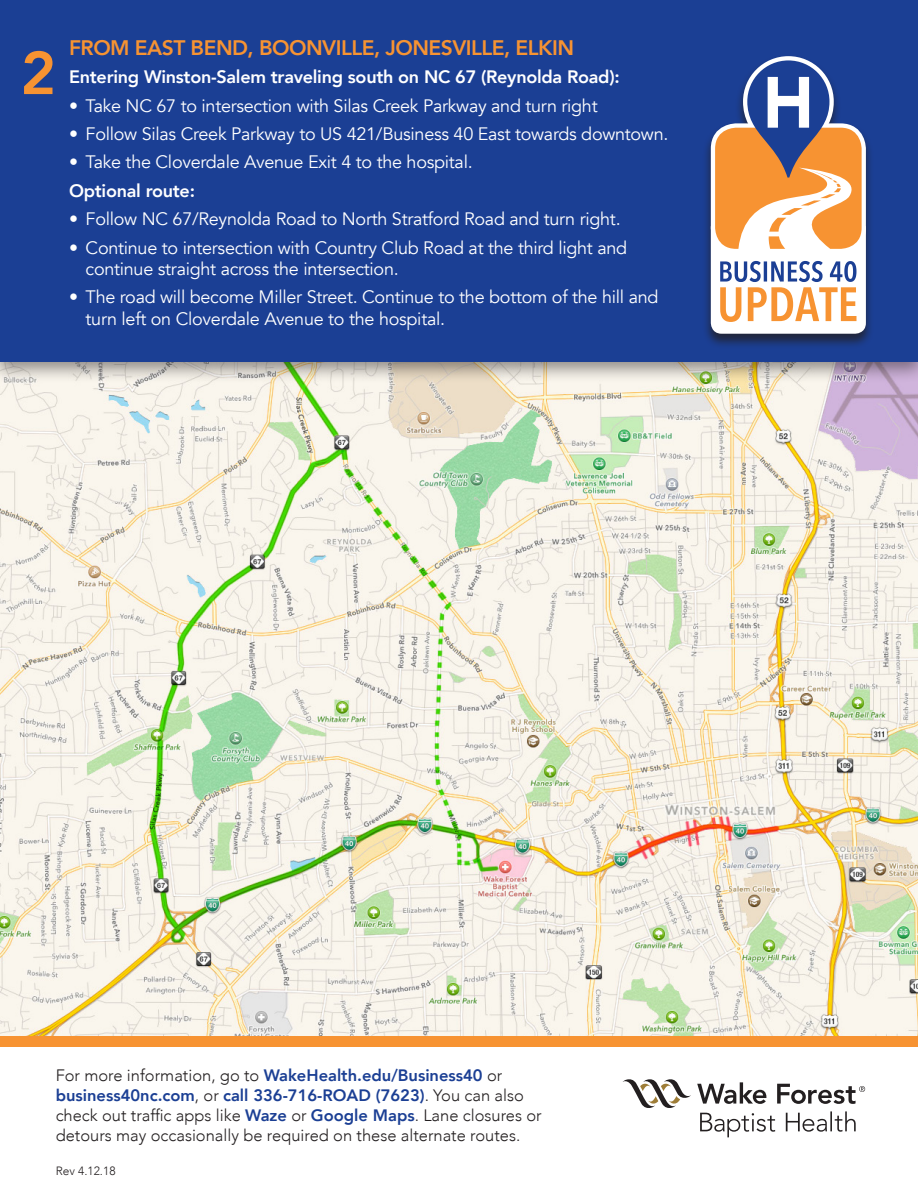
<style>
.page{position:relative;width:918px;height:1188px;background:#fff}
.page>*{position:absolute;margin:0;border:0;box-sizing:border-box;transform-origin:0 0}
.t1{font:800 60px "Avenir";color:#f79332}
.t2{font:800 21px "Avenir";letter-spacing:-.025em;color:#f79332}
.t3{font:18px/21.6px "Avenir";letter-spacing:-.015em;color:#fff}
.t4{font:800 18px "Avenir";letter-spacing:-.015em;color:#fff}
.t5{font:300 16.5px/19.8px "Avenir";color:#231f20}
.t6{font:300 12px "Avenir";color:#231f20}
.s1{font-weight:800;color:#1b3f94}
</style>
<div class="page">
<img style="left:0;top:384px;width:918px;height:652px">
<div style="left:0;top:0;width:918px;height:384px;background:#231f20;opacity:.5"></div>
<div style="left:0;top:0;width:918px;height:362px;background:#1b3f94"></div>
<svg style="left:622px;top:1079px;width:69px;height:29px"></svg>
<svg style="left:697px;top:1082px;width:168px;height:55px"></svg>
<div style="left:0;top:1036px;width:918px;height:11px;background:#f79332"></div>
<div style="left:703px;top:55px;width:171px;height:294px;background:#231f20;opacity:.75"></div>
<div style="left:743px;top:56px;width:91px;height:126px;border:9px solid #fff;border-radius:41px"></div>
<div style="left:747px;top:60px;width:82px;height:118px;background:#1b3f94;border-radius:41px"></div>
<svg style="left:707px;top:77px;width:163px;height:257px"></svg>
<p class="t1" style="left:21px;top:27px;width:37px">2</p>
<p class="t2" style="left:69px;top:31px;width:507px">FROM EAST BEND, BOONVILLE, JONESVILLE, ELKIN</p>
<p class="t4" style="left:69px;top:63px;width:552px">Entering Winston-Salem traveling south on NC 67 (Reynolda Road):</p>
<p class="t3" style="left:69px;top:95px;width:530px">• Take NC 67 to intersection with Silas Creek Parkway and turn right</p>
<p class="t3" style="left:69px;top:123px;width:601px">• Follow Silas Creek Parkway to US 421/Business 40 East towards downtown.</p>
<p class="t3" style="left:69px;top:152px;width:405px">• Take the Cloverdale Avenue Exit 4 to the hospital.</p>
<p class="t4" style="left:69px;top:177px;width:127px">Optional route:</p>
<p class="t3" style="left:69px;top:209px;width:553px">• Follow NC 67/Reynolda Road to North Stratford Road and turn right.</p>
<p class="t3" style="left:86px;top:237px;width:543px;text-indent:-16px">• Continue to intersection with Country Club Road at the third light and continue straight across the intersection.</p>
<p class="t3" style="left:86px;top:287px;width:574px;text-indent:-16px">• The road will become Miller Street. Continue to the bottom of the hill and turn left on Cloverdale Avenue to the hospital.</p>
<p class="t5" style="left:56px;top:1066px;width:488px">For more information, go to <span class="s1">WakeHealth.edu/Business40</span> or <span class="s1">business40nc.com</span>, or <span class="s1">call 336-716-ROAD (7623)</span>. You can also check out traffic apps like <span class="s1">Waze</span> or <span class="s1">Google Maps</span>. Lane closures or detours may occasionally be required on these alternate routes.</p>
<p class="t6" style="left:56px;top:1163px;width:61px">Rev 4.12.18</p>
</div>
